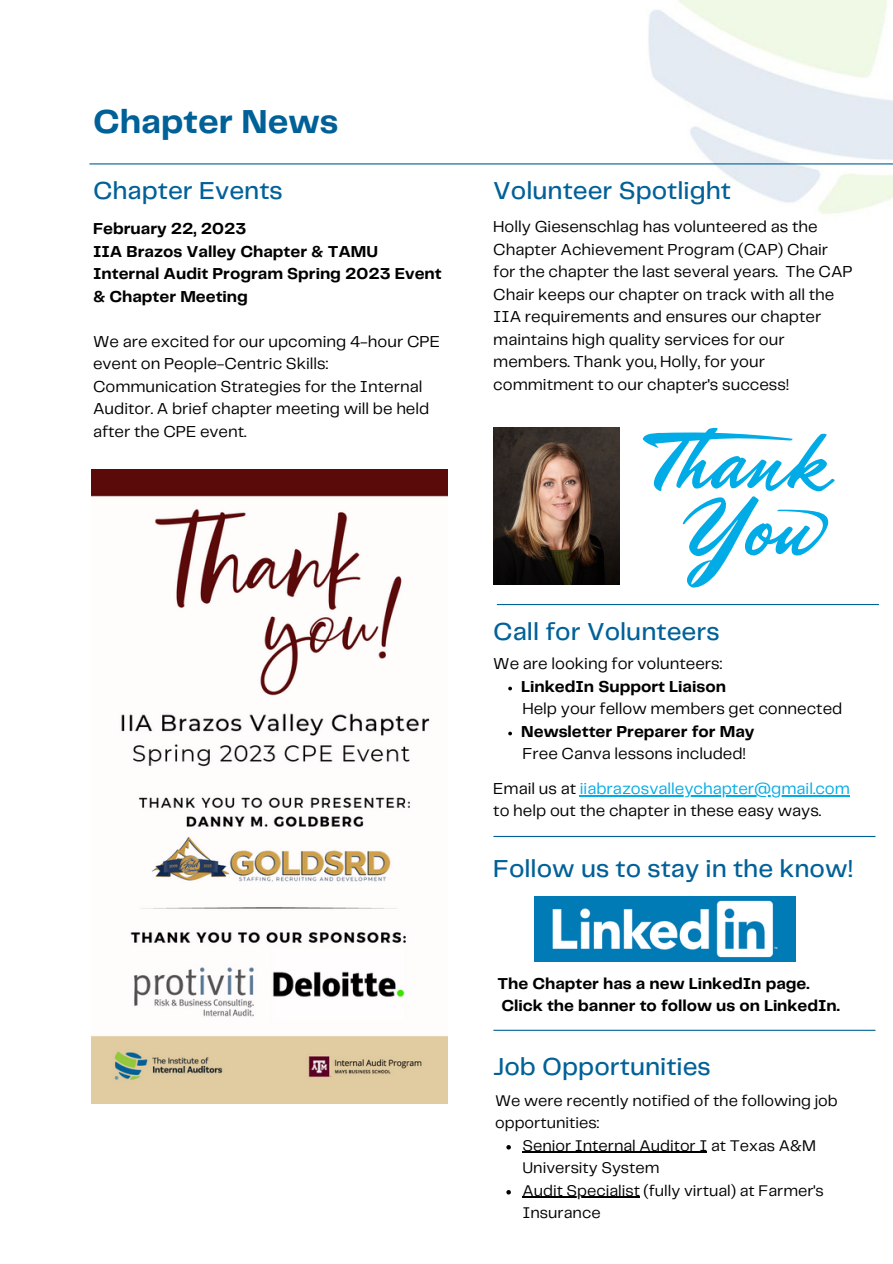
<style>
.page{position:relative;width:893px;height:1264px;background:#fff}
.page>*{position:absolute;margin:0;border:0;box-sizing:border-box;transform-origin:0 0}
.t1{font:700 34.5px "Telegraf";color:#006198}
.t2{font:500 25.5px "Telegraf";color:#006198}
.t3{font:16.5px/22.5px "Telegraf";color:#000}
.t4{font:700 16.5px/22.5px "Telegraf";color:#000}
.t5{font:16.05px/22.5px "Telegraf";color:#000}
.s1{color:#00abe6}
</style>
<div class="page">
<hr style="left:90px;top:163px;width:802px;height:1px;background:#006198">
<hr style="left:494px;top:1029px;width:381px;height:1px;background:#006198">
<img style="left:493px;top:428px;width:126px;height:156px">
<hr style="left:497px;top:604px;width:381px;height:1px;background:#006198">
<svg style="left:642px;top:428px;width:193px;height:159px"></svg>
<hr style="left:494px;top:836px;width:381px;height:1px;background:#006198">
<img style="left:534px;top:896px;width:261px;height:65px">
<img style="left:91px;top:469px;width:356px;height:634px">
<svg style="left:508px;top:686px;width:4px;height:4px"></svg>
<svg style="left:508px;top:731px;width:4px;height:4px"></svg>
<hr style="left:580px;top:795px;width:269px;height:1px;background:#00abe6">
<svg style="left:506px;top:1145px;width:5px;height:4px"></svg>
<hr style="left:522px;top:1151px;width:185px;height:1px;background:#000">
<svg style="left:506px;top:1190px;width:5px;height:4px"></svg>
<hr style="left:522px;top:1196px;width:118px;height:1px;background:#000">
<h1 class="t1" style="left:93px;top:106px;width:247px">Chapter News</h1>
<h2 class="t2" style="left:93px;top:179px;width:191px">Chapter Events</h2>
<h2 class="t2" style="left:493px;top:179px;width:239px">Volunteer Spotlight</h2>
<p class="t3" style="left:493px;top:216px;width:361px">Holly Giesenschlag has volunteered as the Chapter Achievement Program (CAP) Chair for the chapter the last several years. The CAP Chair keeps our chapter on track with all the IIA requirements and ensures our chapter maintains high quality services for our members. Thank you, Holly, for your commitment to our chapter's success!</p>
<p class="t4" style="left:93px;top:218px;width:350px">February 22, 2023<br>IIA Brazos Valley Chapter &amp; TAMU<br>Internal Audit Program Spring 2023 Event &amp; Chapter Meeting</p>
<p class="t3" style="left:93px;top:331px;width:348px">We are excited for our upcoming 4-hour CPE event on People-Centric Skills:<br>Communication Strategies for the Internal Auditor. A brief chapter meeting will be held after the CPE event.</p>
<h2 class="t2" style="left:493px;top:620px;width:228px">Call for Volunteers</h2>
<p class="t3" style="left:493px;top:653px;width:230px">We are looking for volunteers:</p>
<p class="t3" style="left:522px;top:698px;width:321px">Help your fellow members get connected</p>
<p class="t3" style="left:493px;top:737px;width:358px;line-height:34.5px;text-indent:29px">Free Canva lessons included!<br>Email us at <span class="s1">iiabrazosvalleychapter@gmail.com</span></p>
<p class="t3" style="left:493px;top:800px;width:329px">to help out the chapter in these easy ways.</p>
<p class="t4" style="left:521px;top:676px;width:206px">LinkedIn Support Liaison</p>
<p class="t4" style="left:521px;top:721px;width:235px">Newsletter Preparer for May</p>
<h2 class="t2" style="left:493px;top:857px;width:362px">Follow us to stay in the know!</h2>
<p class="t4" style="left:497px;top:972px;width:344px">The Chapter has a new LinkedIn page.<br>Click the banner to follow us on LinkedIn.</p>
<h2 class="t2" style="left:493px;top:1055px;width:219px">Job Opportunities</h2>
<p class="t5" style="left:495px;top:1089px;width:344px">We were recently notified of the following job opportunities:</p>
<p class="t5" style="left:522px;top:1134px;width:303px">Senior Internal Auditor I at Texas A&amp;M<br>University System<br>Audit Specialist (fully virtual) at Farmer's<br>Insurance</p>
</div>
